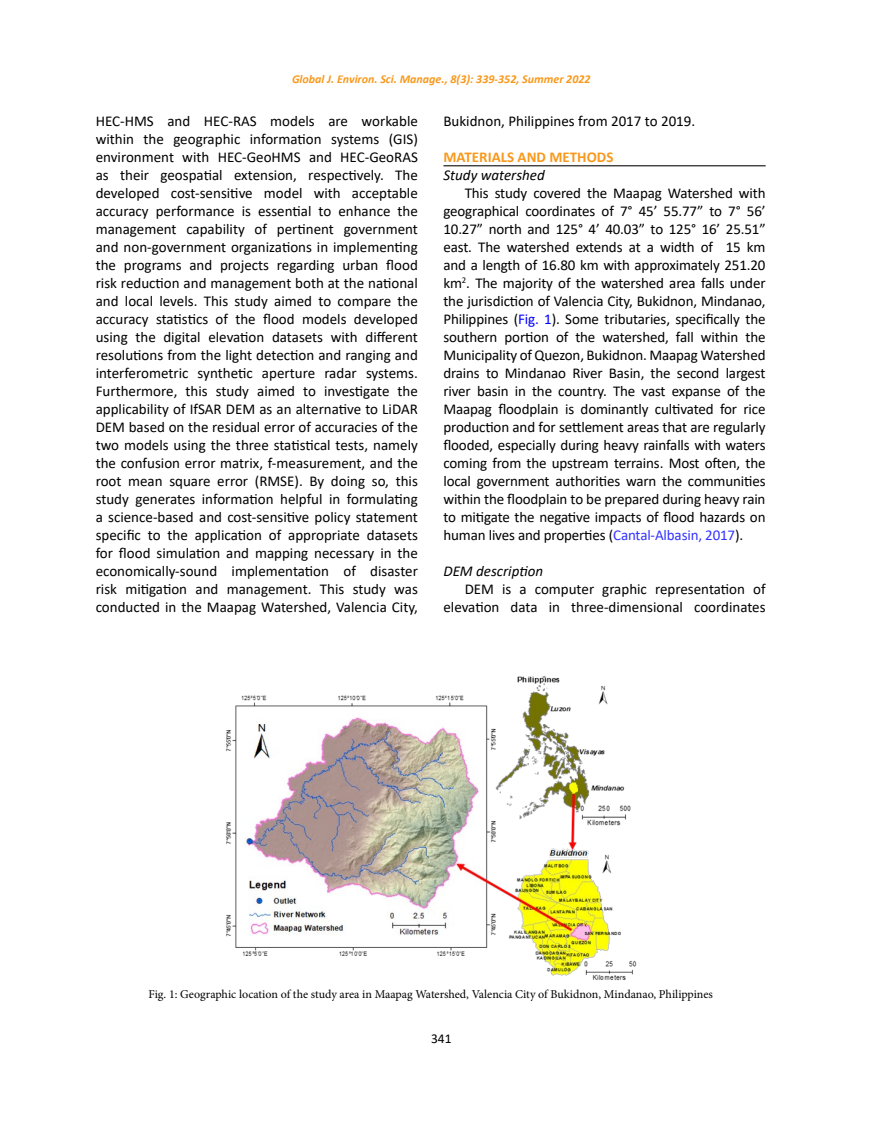
<style>
.page{position:relative;width:872px;height:1127px;background:#fff}
.page>*{position:absolute;margin:0;border:0;box-sizing:border-box;transform-origin:0 0}
.t1{font:15px/18px "Calibri";color:#000;text-align:justify}
.t2{font:italic 15px "Calibri";color:#000}
.t3{font:700 15px "Calibri";color:#f8991d}
.t4{font:13.5px "Calibri";color:#000}
.t5{font:12.75px "Calibri";color:#000}
.t6{font:12px "Minion Pro";color:#000}
.t7{font:italic 700 12px "Calibri";color:#f8991d}
.s1{color:#00f}
.s2{color:#33f}
</style>
<div class="page">
<hr style="left:443px;top:165px;width:322px;height:1px;background:#000">
<img style="left:226px;top:676px;width:411px;height:304px">
<p class="t7" style="left:292px;top:70px;width:300px">Global J. Environ. Sci. Manage., 8(3): 339-352, Summer 2022</p>
<p class="t1" style="left:96px;top:112px;width:324px">HEC-HMS and HEC-RAS models are workable within the geographic information systems (GIS) environment with HEC-GeoHMS and HEC-GeoRAS as their geospatial extension, respectively. The developed cost-sensitive model with acceptable accuracy performance is essential to enhance the management capability of pertinent government and non-government organizations in implementing the programs and projects regarding urban flood risk reduction and management both at the national and local levels. This study aimed to compare the accuracy statistics of the flood models developed using the digital elevation datasets with different resolutions from the light detection and ranging and interferometric synthetic aperture radar systems.<br>Furthermore, this study aimed to investigate the applicability of IfSAR DEM as an alternative to LiDAR DEM based on the residual error of accuracies of the two models using the three statistical tests, namely the confusion error matrix, f-measurement, and the root mean square error (RMSE). By doing so, this study generates information helpful in formulating a science-based and cost-sensitive policy statement specific to the application of appropriate datasets for flood simulation and mapping necessary in the economically-sound implementation of disaster risk mitigation and management. This study was conducted in the Maapag Watershed, Valencia City,</p>
<p class="t1" style="left:443px;top:112px;width:253px">Bukidnon, Philippines from 2017 to 2019.</p>
<p class="t3" style="left:443px;top:146px;width:171px">MATERIALS AND METHODS</p>
<p class="t2" style="left:443px;top:165px;width:103px">Study watershed</p>
<p class="t1" style="left:443px;top:184px;width:324px;text-indent:21px">This study covered the Maapag Watershed with geographical coordinates of 7° 45’ 55.77” to 7° 56’ 10.27” north and 125° 4’ 40.03” to 125° 16’ 25.51” east. The watershed extends at a width of 15 km and a length of 16.80 km with approximately 251.20 km<sup>2</sup>. The majority of the watershed area falls under the jurisdiction of Valencia City, Bukidnon, Mindanao, Philippines (<span class="s1">Fig. 1</span>). Some tributaries, specifically the southern portion of the watershed, fall within the Municipality of Quezon, Bukidnon. Maapag Watershed drains to Mindanao River Basin, the second largest river basin in the country. The vast expanse of the Maapag floodplain is dominantly cultivated for rice production and for settlement areas that are regularly flooded, especially during heavy rainfalls with waters coming from the upstream terrains. Most often, the local government authorities warn the communities within the floodplain to be prepared during heavy rain to mitigate the negative impacts of flood hazards on human lives and properties (<span class="s2">Cantal-Albasin, 2017</span>).</p>
<p class="t2" style="left:443px;top:561px;width:101px">DEM description</p>
<p class="t1" style="left:443px;top:580px;width:324px;text-align:right">DEM is a computer graphic representation of elevation data in three-dimensional coordinates</p>
<p class="t6" style="left:148px;top:986px;width:566px">Fig. 1: Geographic location of the study area in Maapag Watershed, Valencia City of Bukidnon, Mindanao, Philippines</p>
<p class="t5" style="left:157px;top:985px;width:548px">Fig. 1: Geographic location of the study area in Maapag Watershed, Valencia City of Bukidnon, Mindanao,</p>
<p class="t4" style="left:431px;top:1029px;width:22px">341</p>
</div>
